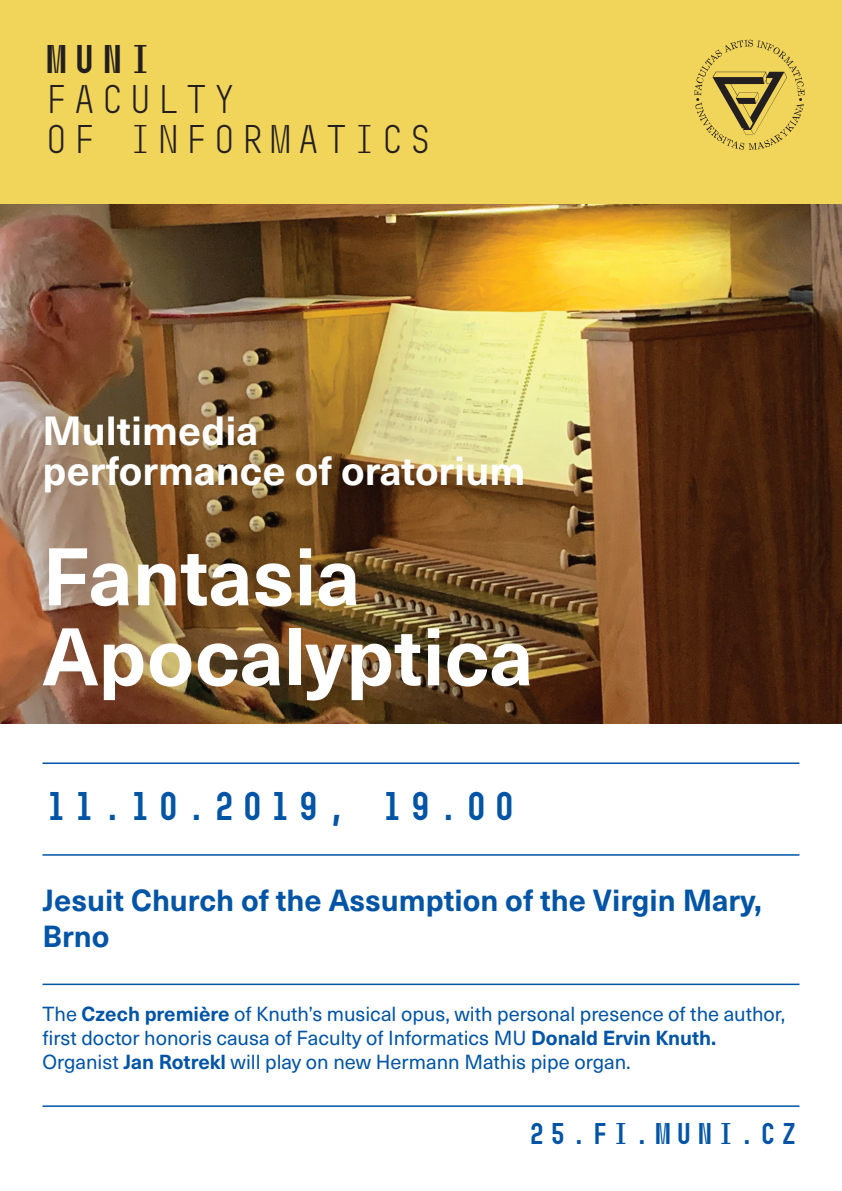
<style>
.page{position:relative;width:842px;height:1191px;background:#fff}
.page>*{position:absolute;margin:0;border:0;box-sizing:border-box;transform-origin:0 0}
.t1{font:700 80px/80px "Neue Haas Unica Pro";color:#fff}
.t2{font:700 40px/40px "Neue Haas Unica Pro";color:#fff}
.t3{font:40px/40px "Muni";color:#231f20}
.t4{font:700 40px "Muni";color:#0154a6}
.t5{font:700 40px "Muni";color:#231f20}
.t6{font:700 30px/36px "Neue Haas Unica Pro";color:#0154a6}
.t7{font:700 30px "Muni";color:#0154a6}
.t8{font:20px/24px "Neue Haas Unica Pro";color:#0154a6}
.s1{font-weight:700}
</style>
<div class="page">
<img style="left:0;top:203px;width:842px;height:520px">
<div style="left:0;top:0;width:842px;height:203px;background:#f1d45a"></div>
<hr style="left:43px;top:762px;width:756px;height:2px;background:#0154a6">
<hr style="left:43px;top:854px;width:756px;height:1px;background:#0154a6">
<hr style="left:43px;top:983px;width:756px;height:2px;background:#0154a6">
<hr style="left:43px;top:1105px;width:756px;height:2px;background:#0154a6">
<svg style="left:694px;top:40px;width:110px;height:110px"></svg>
<h2 class="t5" style="left:43px;top:37px;width:113px">MUNI</h2>
<h2 class="t3" style="left:43px;top:78px;width:393px">FACULTY<br>OF INFORMATICS</h2>
<h2 class="t2" style="left:43px;top:411px;width:484px">Multimedia<br>performance of oratorium</h2>
<h1 class="t1" style="left:43px;top:537px;width:492px">Fantasia<br>Apocalyptica</h1>
<h2 class="t4" style="left:43px;top:784px;width:477px">11.10.2019, 19.00</h2>
<h3 class="t6" style="left:43px;top:882px;width:721px">Jesuit Church of the Assumption of the Virgin Mary,<br>Brno</h3>
<p class="t8" style="left:43px;top:1001px;width:744px">The <span class="s1">Czech première</span> of Knuth’s musical opus, with personal presence of the author, first doctor honoris causa of Faculty of Informatics MU <span class="s1">Donald Ervin Knuth.<br></span>Organist <span class="s1">Jan Rotrekl</span> will play on new Hermann Mathis pipe organ.</p>
<h3 class="t7" style="left:526px;top:1117px;width:274px">25.FI.MUNI.CZ</h3>
</div>
